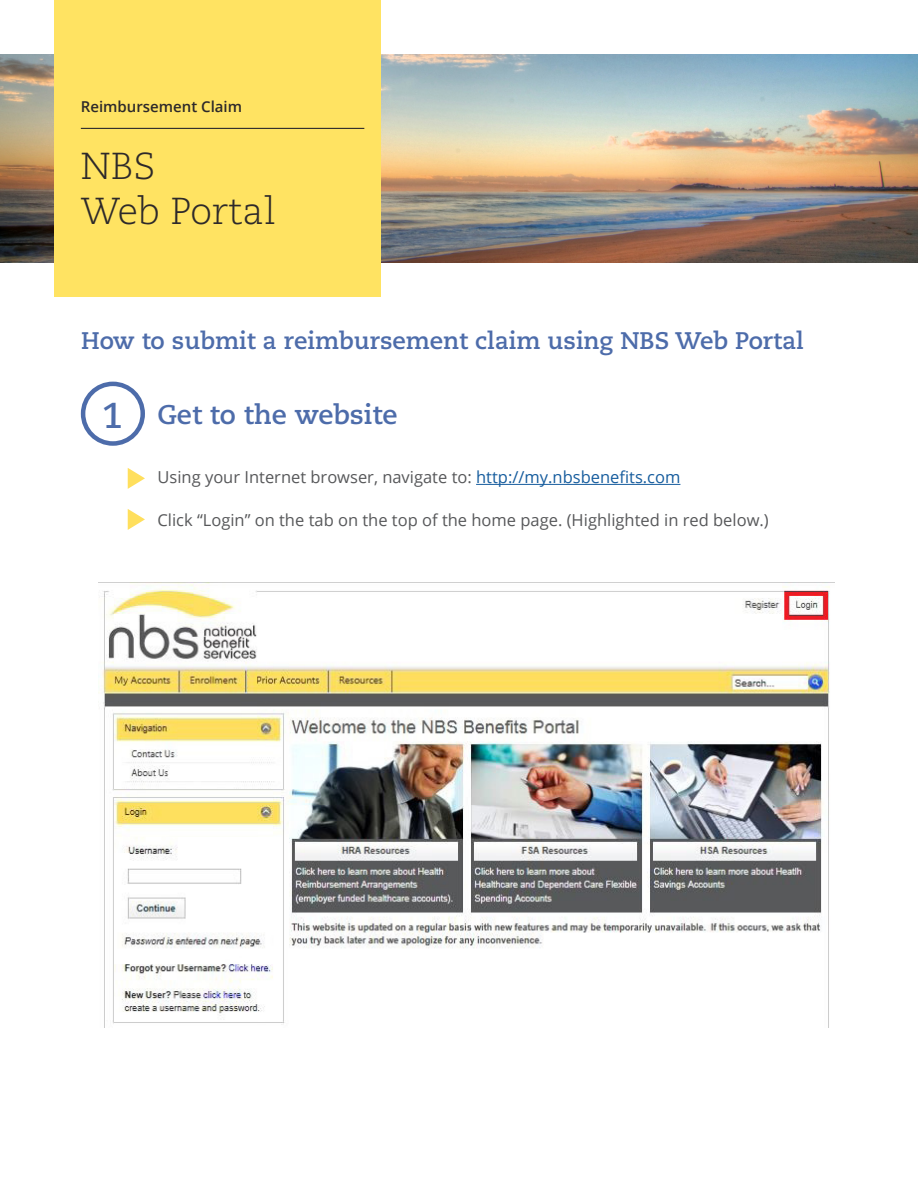
<style>
.page{position:relative;width:918px;height:1188px;background:#fff}
.page>*{position:absolute;margin:0;border:0;box-sizing:border-box;transform-origin:0 0}
.t1{font:300 37.5px "Caecilia";color:#2d292a}
.t2{font:700 36px "Caecilia";color:#4d6caa}
.t3{font:700 27px "Caecilia";color:#4d6caa}
.t4{font:700 24px "Caecilia";color:#4d6caa}
.t5{font:16.5px "Open Sans";color:#57585a}
.t6{font:600 15px "Open Sans";color:#2d292a}
.s1{color:#175d9e}
</style>
<div class="page">
<img style="left:0;top:55px;width:918px;height:208px">
<div style="left:54px;top:0;width:327px;height:297px;background:#ffe362"></div>
<hr style="left:81px;top:128px;width:283px;height:1px;background:#2f2c2c">
<div style="left:81px;top:382px;width:64px;height:64px;border:4px solid #4d6caa;border-radius:50%"></div>
<hr style="left:476px;top:484px;width:204px;height:1px;background:#175d9e">
<svg style="left:128px;top:468px;width:17px;height:21px"></svg>
<svg style="left:128px;top:509px;width:17px;height:21px"></svg>
<img style="left:98px;top:583px;width:732px;height:445px">
<p class="t6" style="left:81px;top:96px;width:163px">Reimbursement Claim</p>
<p class="t1" style="left:81px;top:145px;width:76px">NBS</p>
<p class="t1" style="left:81px;top:190px;width:197px">Web Portal</p>
<p class="t4" style="left:81px;top:327px;width:724px">How to submit a reimbursement claim using NBS Web Portal</p>
<p class="t2" style="left:102px;top:394px;width:23px">1</p>
<p class="t3" style="left:158px;top:399px;width:241px">Get to the website</p>
<p class="t5" style="left:158px;top:466px;width:524px">Using your Internet browser, navigate to: <span class="s1">http://my.nbsbenefits.com</span></p>
<p class="t5" style="left:158px;top:508px;width:613px">Click “Login” on the tab on the top of the home page. (Highlighted in red below.)</p>
</div>
